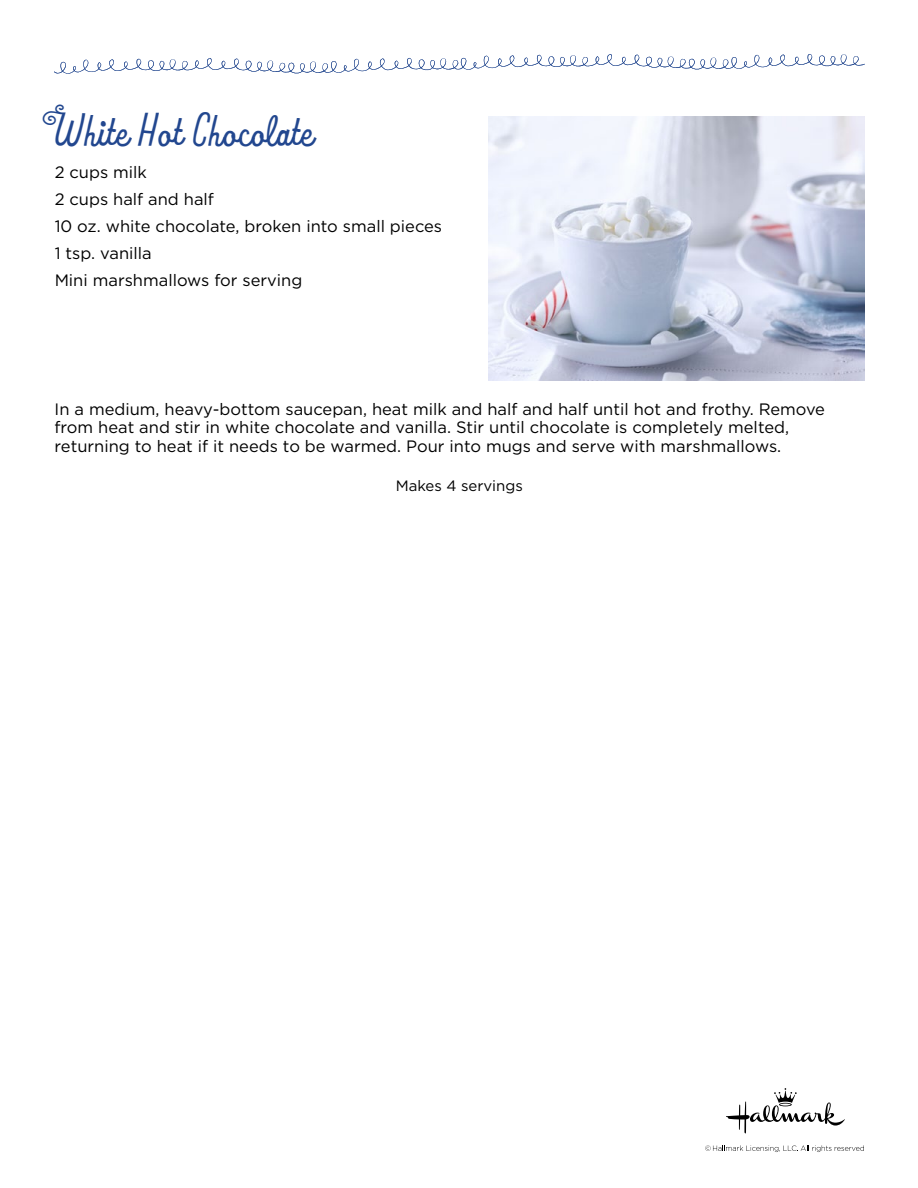
<style>
.page{position:relative;width:918px;height:1188px;background:#fff}
.page>*{position:absolute;margin:0;border:0;box-sizing:border-box;transform-origin:0 0}
.t1{font:700 48px "Hmk Handstand Script BCFG";color:#22478f}
.t2{font:16.5px/27px "Gotham";color:#000}
.t3{font:15px "Gotham";color:#000}
</style>
<div class="page">
<img style="left:488px;top:117px;width:376px;height:263px">
<svg style="left:54px;top:54px;width:811px;height:20px"></svg>
<svg style="left:726px;top:1088px;width:119px;height:45px"></svg>
<svg style="left:705px;top:1145px;width:159px;height:7px"></svg>
<h1 class="t1" style="left:55px;top:103px;width:260px">White Hot Chocolate</h1>
<p class="t2" style="left:55px;top:159px;width:389px">2 cups milk<br>2 cups half and half<br>10 oz. white chocolate, broken into small pieces<br>1 tsp. vanilla<br>Mini marshmallows for serving</p>
<p class="t2" style="left:55px;top:400px;width:772px;line-height:18px">In a medium, heavy-bottom saucepan, heat milk and half and half until hot and frothy. Remove from heat and stir in white chocolate and vanilla. Stir until chocolate is completely melted,</p>
<p class="t2" style="left:55px;top:433px;width:728px">returning to heat if it needs to be warmed. Pour into mugs and serve with marshmallows.</p>
<p class="t3" style="left:396px;top:477px;width:129px">Makes 4 servings</p>
</div>
